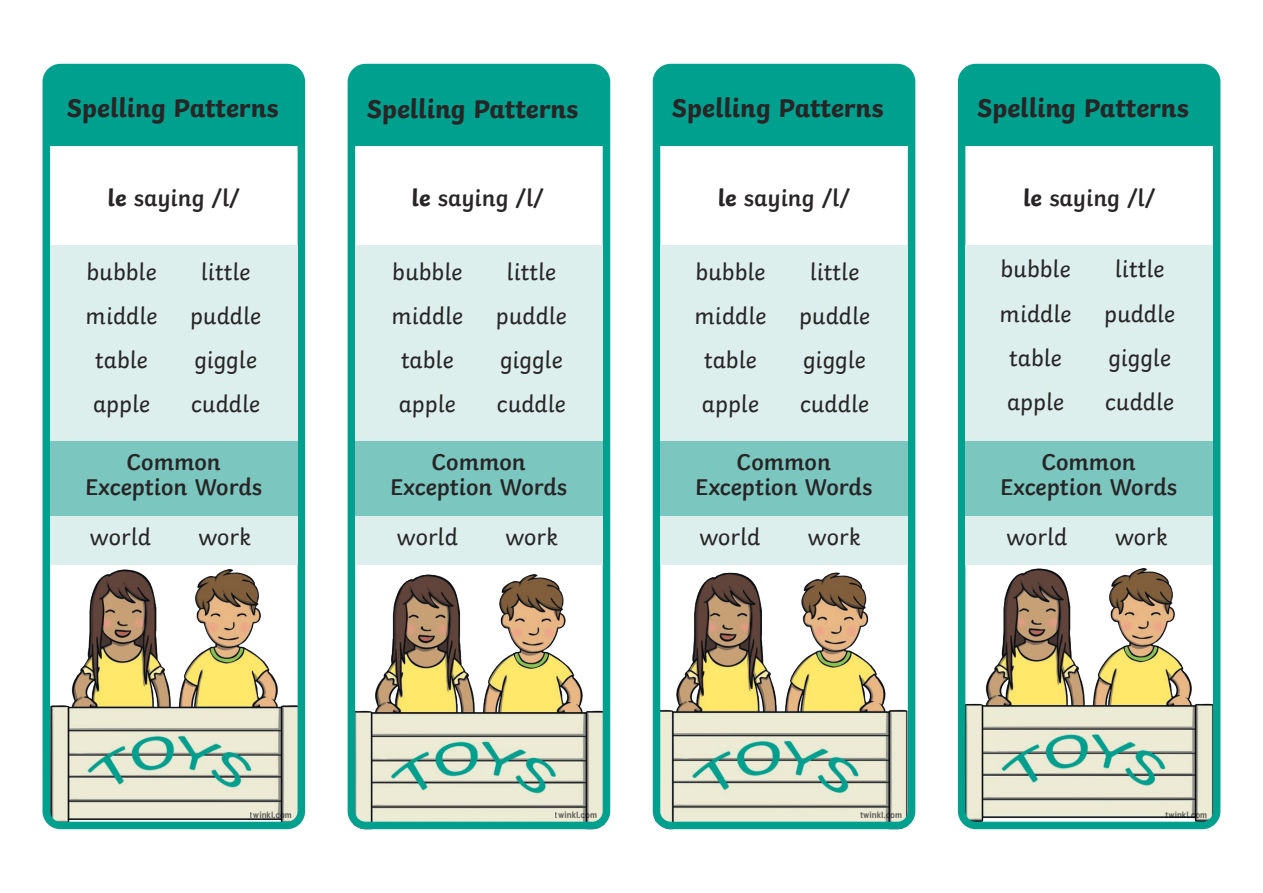
<style>
.page{position:relative;width:1263px;height:893px;background:#fff}
.page>*{position:absolute;margin:0;border:0;box-sizing:border-box;transform-origin:0 0}
.Heading_2{font:700 27px "Twinkl";color:#282526}
.KS1_Body_Copy{font:24px "Twinkl";color:#282526}
.KS1_Body_Copy-2{font:600 24px/25.5px "Twinkl";color:#282526;text-align:center}
.t1{font:700 9px "Tuffy";color:#6b6b6e}
.s1{font-weight:700}
</style>
<div class="page">
<img style="left:967px;top:568px;width:244px;height:252px">
<div style="left:958px;top:64px;width:262px;height:765px;border:8px solid #00a08f;border-radius:14px"></div>
<img style="left:662px;top:573px;width:244px;height:247px">
<div style="left:653px;top:64px;width:262px;height:765px;border:8px solid #00a08f;border-radius:14px"></div>
<img style="left:357px;top:574px;width:244px;height:246px">
<div style="left:348px;top:64px;width:262px;height:765px;border:8px solid #00a08f;border-radius:14px"></div>
<img style="left:52px;top:570px;width:244px;height:250px">
<div style="left:43px;top:64px;width:262px;height:765px;border:8px solid #00a08f;border-radius:14px"></div>
<div style="left:50px;top:244px;width:248px;height:320px;background:#ddefed"></div>
<div style="left:355px;top:244px;width:248px;height:320px;background:#ddefed"></div>
<div style="left:660px;top:244px;width:248px;height:320px;background:#ddefed"></div>
<div style="left:965px;top:244px;width:247px;height:320px;background:#ddefed"></div>
<div style="left:50px;top:441px;width:248px;height:74px;background:#7cc6c0"></div>
<div style="left:355px;top:441px;width:248px;height:74px;background:#7cc6c0"></div>
<div style="left:660px;top:441px;width:248px;height:74px;background:#7cc6c0"></div>
<div style="left:965px;top:441px;width:247px;height:74px;background:#7cc6c0"></div>
<div style="left:48px;top:71px;width:252px;height:75px;background:#00a08f"></div>
<div style="left:353px;top:71px;width:251px;height:75px;background:#00a08f"></div>
<div style="left:657px;top:71px;width:254px;height:75px;background:#00a08f"></div>
<div style="left:964px;top:71px;width:249px;height:75px;background:#00a08f"></div>
<p class="Heading_2" style="left:67px;top:86px;width:213px">Spelling Patterns</p>
<p class="Heading_2" style="left:367px;top:86px;width:213px">Spelling Patterns</p>
<p class="Heading_2" style="left:672px;top:86px;width:213px">Spelling Patterns</p>
<p class="Heading_2" style="left:977px;top:86px;width:213px">Spelling Patterns</p>
<p class="KS1_Body_Copy-2" style="left:108px;top:183px;width:134px"><span class="s1">le</span> saying /l/</p>
<p class="KS1_Body_Copy-2" style="left:412px;top:183px;width:134px"><span class="s1">le</span> saying /l/</p>
<p class="KS1_Body_Copy-2" style="left:718px;top:183px;width:134px"><span class="s1">le</span> saying /l/</p>
<p class="KS1_Body_Copy-2" style="left:1023px;top:183px;width:134px"><span class="s1">le</span> saying /l/</p>
<p class="KS1_Body_Copy" style="left:86px;top:253px;width:72px">bubble</p>
<p class="KS1_Body_Copy" style="left:86px;top:297px;width:73px">middle</p>
<p class="KS1_Body_Copy" style="left:95px;top:342px;width:54px">table</p>
<p class="KS1_Body_Copy" style="left:93px;top:386px;width:58px">apple</p>
<p class="KS1_Body_Copy" style="left:201px;top:253px;width:51px">little</p>
<p class="KS1_Body_Copy" style="left:190px;top:297px;width:72px">puddle</p>
<p class="KS1_Body_Copy" style="left:194px;top:342px;width:64px">giggle</p>
<p class="KS1_Body_Copy" style="left:191px;top:386px;width:70px">cuddle</p>
<p class="KS1_Body_Copy" style="left:392px;top:253px;width:72px">bubble</p>
<p class="KS1_Body_Copy" style="left:391px;top:297px;width:73px">middle</p>
<p class="KS1_Body_Copy" style="left:401px;top:342px;width:54px">table</p>
<p class="KS1_Body_Copy" style="left:399px;top:386px;width:58px">apple</p>
<p class="KS1_Body_Copy" style="left:507px;top:253px;width:51px">little</p>
<p class="KS1_Body_Copy" style="left:496px;top:297px;width:72px">puddle</p>
<p class="KS1_Body_Copy" style="left:500px;top:342px;width:64px">giggle</p>
<p class="KS1_Body_Copy" style="left:497px;top:386px;width:70px">cuddle</p>
<p class="KS1_Body_Copy" style="left:695px;top:253px;width:72px">bubble</p>
<p class="KS1_Body_Copy" style="left:694px;top:297px;width:73px">middle</p>
<p class="KS1_Body_Copy" style="left:704px;top:342px;width:54px">table</p>
<p class="KS1_Body_Copy" style="left:702px;top:386px;width:58px">apple</p>
<p class="KS1_Body_Copy" style="left:810px;top:253px;width:51px">little</p>
<p class="KS1_Body_Copy" style="left:799px;top:297px;width:72px">puddle</p>
<p class="KS1_Body_Copy" style="left:803px;top:342px;width:64px">giggle</p>
<p class="KS1_Body_Copy" style="left:800px;top:386px;width:70px">cuddle</p>
<p class="KS1_Body_Copy" style="left:1000px;top:251px;width:72px">bubble</p>
<p class="KS1_Body_Copy" style="left:1000px;top:295px;width:73px">middle</p>
<p class="KS1_Body_Copy" style="left:1009px;top:339px;width:54px">table</p>
<p class="KS1_Body_Copy" style="left:1007px;top:384px;width:58px">apple</p>
<p class="KS1_Body_Copy" style="left:1115px;top:251px;width:51px">little</p>
<p class="KS1_Body_Copy" style="left:1104px;top:295px;width:72px">puddle</p>
<p class="KS1_Body_Copy" style="left:1108px;top:339px;width:64px">giggle</p>
<p class="KS1_Body_Copy" style="left:1105px;top:384px;width:70px">cuddle</p>
<p class="KS1_Body_Copy-2" style="left:85px;top:446px;width:179px">Common<br>Exception Words</p>
<p class="KS1_Body_Copy-2" style="left:390px;top:446px;width:179px">Common<br>Exception Words</p>
<p class="KS1_Body_Copy-2" style="left:695px;top:446px;width:179px">Common<br>Exception Words</p>
<p class="KS1_Body_Copy-2" style="left:1000px;top:446px;width:179px">Common<br>Exception Words</p>
<p class="KS1_Body_Copy" style="left:90px;top:518px;width:63px">world</p>
<p class="KS1_Body_Copy" style="left:198px;top:518px;width:54px">work</p>
<p class="KS1_Body_Copy" style="left:397px;top:518px;width:63px">world</p>
<p class="KS1_Body_Copy" style="left:505px;top:518px;width:54px">work</p>
<p class="KS1_Body_Copy" style="left:699px;top:518px;width:63px">world</p>
<p class="KS1_Body_Copy" style="left:808px;top:518px;width:54px">work</p>
<p class="KS1_Body_Copy" style="left:1006px;top:518px;width:63px">world</p>
<p class="KS1_Body_Copy" style="left:1115px;top:518px;width:54px">work</p>
<p class="t1" style="left:250px;top:808px;width:43px">twinkl.com</p>
<p class="t1" style="left:555px;top:808px;width:43px">twinkl.com</p>
<p class="t1" style="left:860px;top:808px;width:43px">twinkl.com</p>
<p class="t1" style="left:1165px;top:808px;width:43px">twinkl.com</p>
</div>
